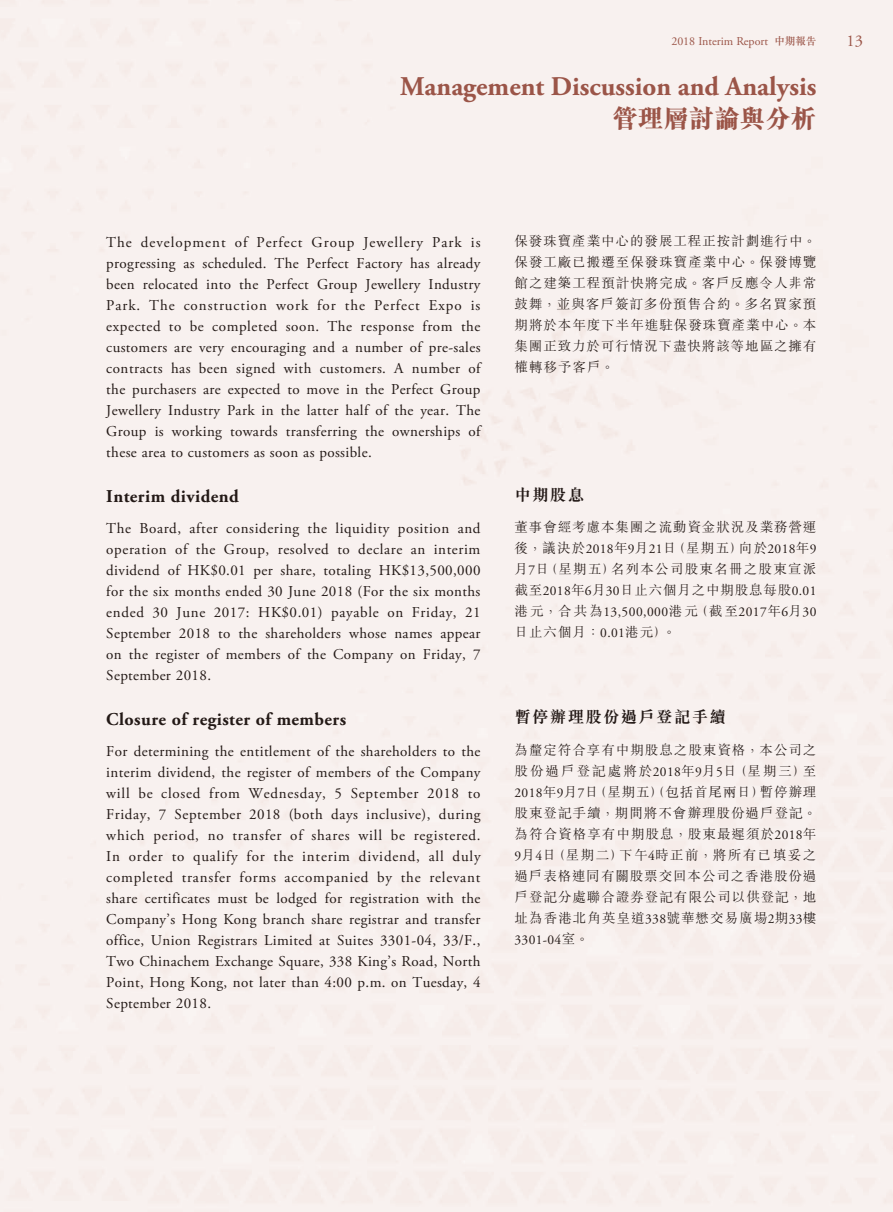
<style>
.page{position:relative;width:893px;height:1212px;background:#fff}
.page>*{position:absolute;margin:0;border:0;box-sizing:border-box;transform-origin:0 0}
.t1{font:700 27px "Adobe Garamond Pro";color:#9b5548}
.t2{font:800 25.5px "M Sung HK";color:#9b5548}
.t3{font:700 18px "Adobe Garamond Pro";letter-spacing:.025em;color:#231916}
.t4{font:700 16.5px "M Sung HK";letter-spacing:.075em;color:#231916}
.t5{font:16.5px "Adobe Garamond Pro";color:#9b5548}
.t6{font:15px/21px "Adobe Garamond Pro";letter-spacing:.025em;color:#231916;text-align:justify}
.t7{font:300 13.5px/21px "M Sung HK";letter-spacing:.075em;color:#231916;text-align:justify}
.t8{font:13.5px "Adobe Garamond Pro";letter-spacing:.035em;color:#231916}
.t9{font:12px "Adobe Garamond Pro";letter-spacing:-.005em;color:#9b5548}
.s1{font-family:"M Sung HK";font-weight:500;font-size:10.5px}
.s2{font-family:"Adobe Garamond Pro";font-weight:400}
.s3{font-family:"M Sung HK";font-weight:300}
</style>
<div class="page">
<p class="t9" style="left:671px;top:34px;width:147px">2018 Interim Report <span class="s1">中期報告</span></p>
<p class="t5" style="left:846px;top:30px;width:18px">13</p>
<h1 class="t1" style="left:400px;top:70px;width:418px">Management Discussion and Analysis</h1>
<h2 class="t2" style="left:612px;top:101px;width:205px">管理層討論與分析</h2>
<p class="t6" style="left:106px;top:233px;width:376px">The development of Perfect Group Jewellery Park is progressing as scheduled. The Perfect Factory has already been relocated into the Perfect Group Jewellery Industry Park. The construction work for the Perfect Expo is expected to be completed soon. The response from the customers are very encouraging and a number of pre-sales contracts has been signed with customers. A number of the purchasers are expected to move in the Perfect Group Jewellery Industry Park in the latter half of the year. The Group is working towards transferring the ownerships of these area to customers as soon as possible.</p>
<p class="t3" style="left:106px;top:486px;width:134px">Interim dividend</p>
<p class="t6" style="left:106px;top:518px;width:376px">The Board, after considering the liquidity position and operation of the Group, resolved to declare an interim dividend of HK$0.01 per share, totaling HK$13,500,000 for the six months ended 30 June 2018 (For the six months ended 30 June 2017: HK$0.01) payable on Friday, 21<br>September 2018 to the shareholders whose names appear on the register of members of the Company on Friday, 7<br>September 2018.</p>
<p class="t3" style="left:106px;top:709px;width:241px">Closure of register of members</p>
<p class="t6" style="left:106px;top:741px;width:376px">For determining the entitlement of the shareholders to the interim dividend, the register of members of the Company will be closed from Wednesday, 5 September 2018 to Friday, 7 September 2018 (both days inclusive), during which period, no transfer of shares will be registered.<br>In order to qualify for the interim dividend, all duly completed transfer forms accompanied by the relevant share certificates must be lodged for registration with the Company’s Hong Kong branch share registrar and transfer office, Union Registrars Limited at Suites 3301-04, 33/F., Two Chinachem Exchange Square, 338 King’s Road, North Point, Hong Kong, not later than 4:00 p.m. on Tuesday, 4<br>September 2018.</p>
<p class="t7" style="left:514px;top:230px;width:303px">保發珠寶產業中心的發展工程正按計劃進行中。保發工廠已搬遷至保發珠寶產業中心。保發博覽館之建築工程預計快將完成。客戶反應令人非常鼓舞，並與客戶簽訂多份預售合約。多名買家預期將於本年度下半年進駐保發珠寶產業中心。本集團正致力於可行情況下盡快將該等地區之擁有權轉移予客戶。</p>
<p class="t4" style="left:514px;top:483px;width:71px">中期股息</p>
<p class="t7" style="left:514px;top:516px;width:303px">董事會經考慮本集團之流動資金狀況及業務營運後，議決於<span class="s2">2018</span>年<span class="s2">9</span>月<span class="s2">21</span>日（星期五）向於<span class="s2">2018</span>年<span class="s2">9</span>月<span class="s2">7</span>日（星期五）名列本公司股東名冊之股東宣派截至<span class="s2">2018</span>年<span class="s2">6</span>月<span class="s2">30</span>日止六個月之中期股息每股<span class="s2">0.01</span></p>
<p class="t8" style="left:515px;top:603px;width:303px"><span class="s3">港元，合共為</span>13,500,000<span class="s3">港元（截至</span>2017<span class="s3">年</span>6<span class="s3">月</span>30</p>
<p class="t7" style="left:515px;top:621px;width:163px">日止六個月：<span class="s2">0.01</span>港元）。</p>
<p class="t4" style="left:514px;top:706px;width:213px">暫停辦理股份過戶登記手續</p>
<p class="t7" style="left:514px;top:738px;width:303px">為釐定符合享有中期股息之股東資格，本公司之股份過戶登記處將於<span class="s2">2018</span>年<span class="s2">9</span>月<span class="s2">5</span>日（星期三）至<span class="s2">2018</span>年<span class="s2">9</span>月<span class="s2">7</span>日（星期五）（包括首尾兩日）暫停辦理股東登記手續，期間將不會辦理股份過戶登記。為符合資格享有中期股息，股東最遲須於<span class="s2">2018</span>年<span class="s2">9</span>月<span class="s2">4</span>日（星期二）下午<span class="s2">4</span>時正前，將所有已填妥之過戶表格連同有關股票交回本公司之香港股份過戶登記分處聯合證券登記有限公司以供登記，地址為香港北角英皇道<span class="s2">338</span>號華懋交易廣場<span class="s2">2</span>期<span class="s2">33</span>樓</p>
<p class="t8" style="left:515px;top:931px;width:76px">3301-04<span class="s3">室。</span></p>
</div>
